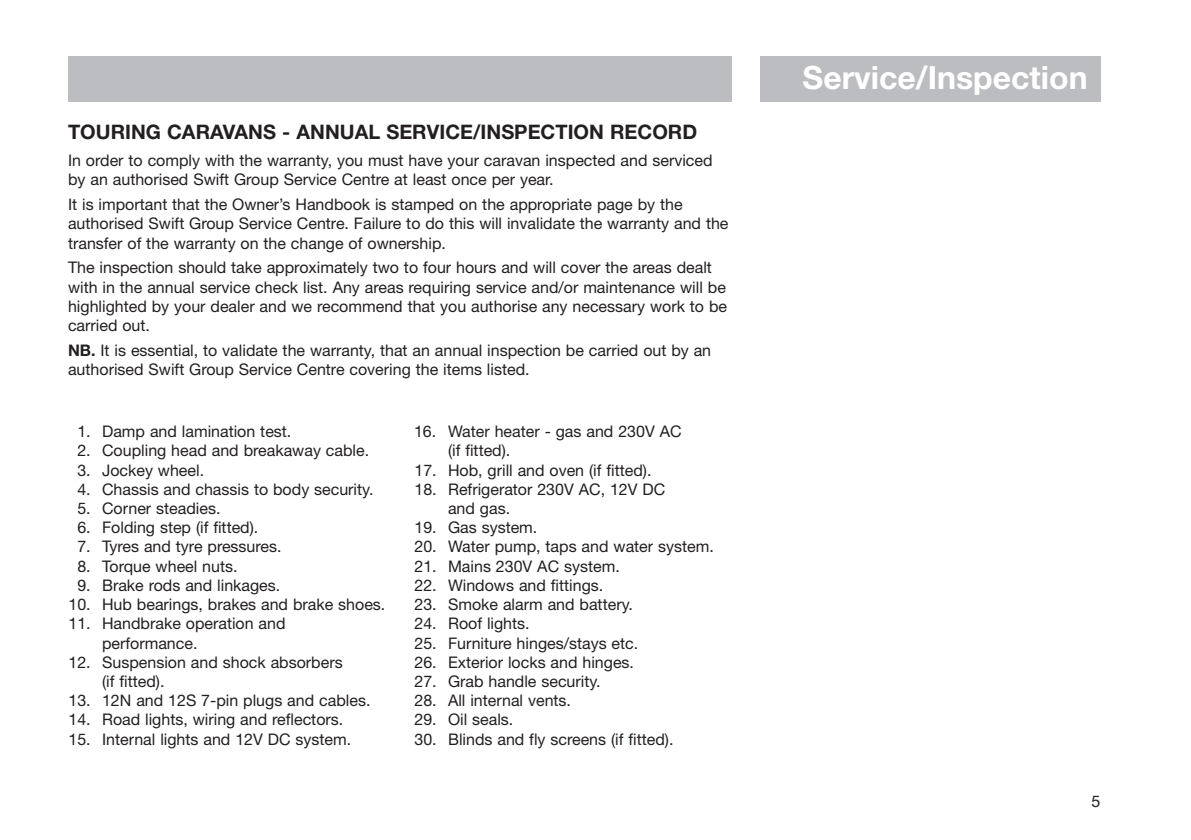
<style>
.page{position:relative;width:1191px;height:840px;background:#fff}
.page>*{position:absolute;margin:0;border:0;box-sizing:border-box;transform-origin:0 0}
.t1{font:700 32px "Helvetica Neue";color:#fff}
.t2{font:700 20px "Helvetica Neue";color:#231f20}
.t3{font:16px/19.2px "Helvetica Neue";color:#231f20}
.s1{font-weight:700}
</style>
<div class="page">
<div style="left:68px;top:57px;width:663px;height:45px;background:#bcbdc0"></div>
<div style="left:760px;top:57px;width:340px;height:45px;background:#bcbdc0"></div>
<p class="t2" style="left:68px;top:125px;width:630px">TOURING CARAVANS - ANNUAL SERVICE/INSPECTION RECORD</p>
<p class="t3" style="left:68px;top:152px;width:646px">In order to comply with the warranty, you must have your caravan inspected and serviced by an authorised Swift Group Service Centre at least once per year.</p>
<p class="t3" style="left:68px;top:196px;width:662px">It is important that the Owner’s Handbook is stamped on the appropriate page by the authorised Swift Group Service Centre. Failure to do this will invalidate the warranty and the transfer of the warranty on the change of ownership.</p>
<p class="t3" style="left:68px;top:259px;width:660px">The inspection should take approximately two to four hours and will cover the areas dealt with in the annual service check list. Any areas requiring service and/or maintenance will be highlighted by your dealer and we recommend that you authorise any necessary work to be carried out.</p>
<p class="t3" style="left:68px;top:342px;width:644px"><span class="s1">NB.</span> It is essential, to validate the warranty, that an annual inspection be carried out by an authorised Swift Group Service Centre covering the items listed.</p>
<p class="t3" style="left:77px;top:423px;width:215px">1. Damp and lamination test.</p>
<p class="t3" style="left:77px;top:442px;width:293px">2. Coupling head and breakaway cable.</p>
<p class="t3" style="left:77px;top:461px;width:128px">3. Jockey wheel.</p>
<p class="t3" style="left:77px;top:480px;width:298px">4. Chassis and chassis to body security.</p>
<p class="t3" style="left:77px;top:500px;width:145px">5. Corner steadies.</p>
<p class="t3" style="left:77px;top:519px;width:182px">6. Folding step (if fitted).</p>
<p class="t3" style="left:77px;top:538px;width:206px">7. Tyres and tyre pressures.</p>
<p class="t3" style="left:77px;top:557px;width:162px">8. Torque wheel nuts.</p>
<p class="t3" style="left:77px;top:576px;width:204px">9. Brake rods and linkages.</p>
<p class="t3" style="left:68px;top:596px;width:318px">10. Hub bearings, brakes and brake shoes.</p>
<p class="t3" style="left:102px;top:615px;width:185px;text-indent:-34px">11. Handbrake operation and performance.</p>
<p class="t3" style="left:102px;top:653px;width:242px;text-indent:-34px">12. Suspension and shock absorbers (if fitted).</p>
<p class="t3" style="left:68px;top:692px;width:303px">13. 12N and 12S 7-pin plugs and cables.</p>
<p class="t3" style="left:68px;top:711px;width:276px">14. Road lights, wiring and reflectors.</p>
<p class="t3" style="left:68px;top:730px;width:284px">15. Internal lights and 12V DC system.</p>
<p class="t3" style="left:448px;top:423px;width:235px;text-indent:-34px">16. Water heater - gas and 230V AC (if fitted).</p>
<p class="t3" style="left:414px;top:461px;width:238px">17. Hob, grill and oven (if fitted).</p>
<p class="t3" style="left:448px;top:480px;width:219px;text-indent:-34px">18. Refrigerator 230V AC, 12V DC and gas.</p>
<p class="t3" style="left:414px;top:519px;width:124px">19. Gas system.</p>
<p class="t3" style="left:414px;top:538px;width:301px">20. Water pump, taps and water system.</p>
<p class="t3" style="left:414px;top:557px;width:207px">21. Mains 230V AC system.</p>
<p class="t3" style="left:414px;top:576px;width:190px">22. Windows and fittings.</p>
<p class="t3" style="left:414px;top:596px;width:220px">23. Smoke alarm and battery.</p>
<p class="t3" style="left:414px;top:615px;width:117px">24. Roof lights.</p>
<p class="t3" style="left:414px;top:634px;width:225px">25. Furniture hinges/stays etc.</p>
<p class="t3" style="left:414px;top:653px;width:221px">26. Exterior locks and hinges.</p>
<p class="t3" style="left:414px;top:672px;width:188px">27. Grab handle security.</p>
<p class="t3" style="left:414px;top:692px;width:158px">28. All internal vents.</p>
<p class="t3" style="left:414px;top:711px;width:100px">29. Oil seals.</p>
<p class="t3" style="left:414px;top:730px;width:260px">30. Blinds and fly screens (if fitted).</p>
<h1 class="t1" style="left:802px;top:66px;width:287px">Service/Inspection</h1>
<p class="t3" style="left:1091px;top:793px;width:10px">5</p>
</div>
